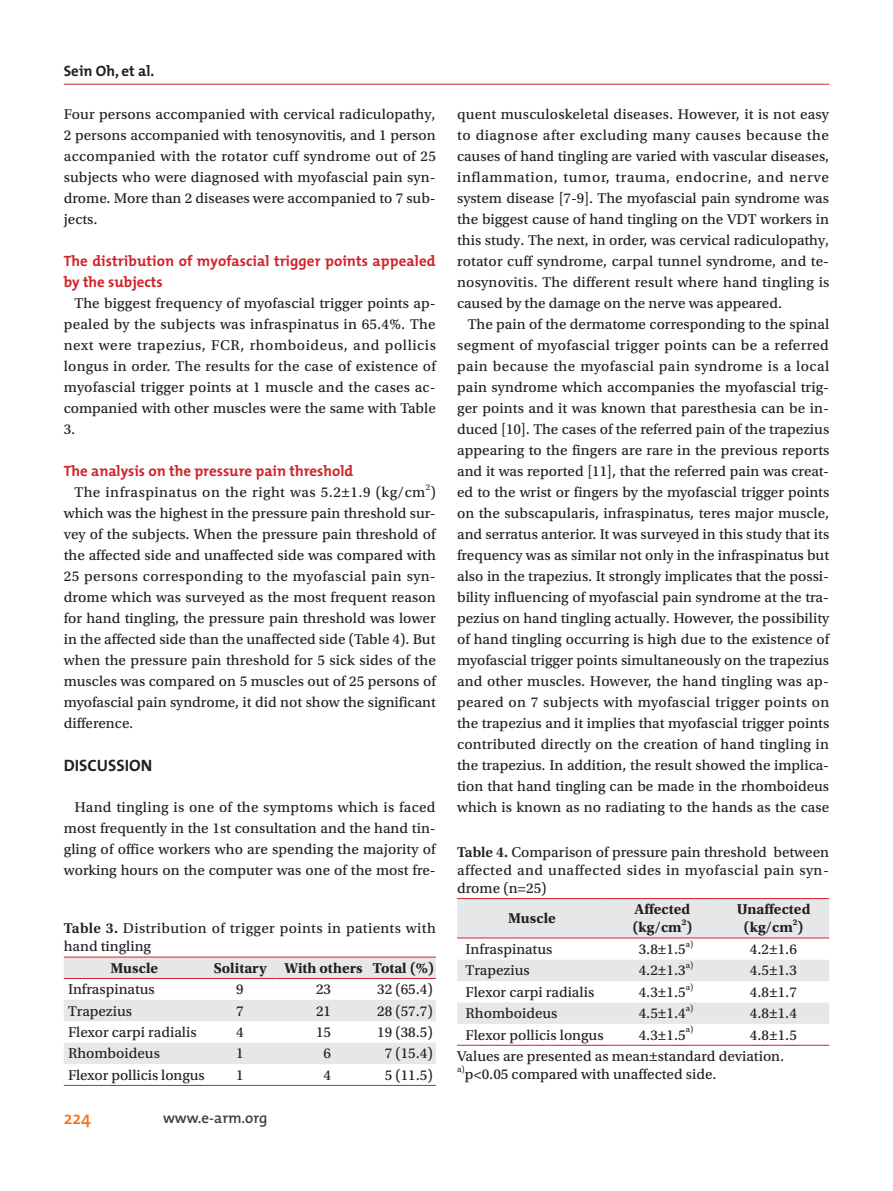
<style>
.page{position:relative;width:893px;height:1191px;background:#fff}
.page>*{position:absolute;margin:0;border:0;box-sizing:border-box;transform-origin:0 0}
.t1{font:600 18px "The Mix";color:#f47321}
.서론{font:700 16.5px "The Mix";color:#231f20}
.바탕글{font:15px/21px "Utopia Std Capt";color:#231f20;text-align:justify}
.표{font:15px/18px "Utopia Std Capt";color:#231f20;text-align:justify}
._1{font:700 15px/21px "The Mix";color:#d1232a}
.표1라인{font:700 15px "Utopia Std";color:#231f20}
.표-2{font:15px/18px "Utopia Std Capt";letter-spacing:.025em;color:#231f20}
.바탕글-2{font:15px "Utopia Std Capt";letter-spacing:.03em;color:#231f20}
.t2{font:600 15px "The Mix";color:#3e3e3f}
.t3{font:700 15px "The Mix";color:#231f20}
.표-3{font:8.7px "Utopia Std Capt";color:#231f20}
.표1라인-2{font:700 8.7px "Utopia Std";color:#231f20}
.바탕글-3{font:8.7px "Utopia Std Capt";color:#231f20}
.s1{font-family:"Utopia Std";font-weight:600}
</style>
<div class="page">
<hr style="left:64px;top:84px;width:765px;height:1px;background:#d1232a">
<svg style="left:64px;top:957px;width:372px;height:107px"></svg>
<hr style="left:64px;top:956px;width:141px;height:1px;background:#d1232a">
<hr style="left:205px;top:956px;width:71px;height:1px;background:#d1232a">
<hr style="left:276px;top:956px;width:95px;height:1px;background:#d1232a">
<hr style="left:371px;top:956px;width:65px;height:1px;background:#d1232a">
<hr style="left:64px;top:978px;width:141px;height:1px;background:#d1232a">
<hr style="left:205px;top:978px;width:71px;height:1px;background:#d1232a">
<hr style="left:276px;top:978px;width:95px;height:1px;background:#d1232a">
<hr style="left:371px;top:978px;width:65px;height:1px;background:#d1232a">
<hr style="left:64px;top:1085px;width:141px;height:1px;background:#d1232a">
<hr style="left:205px;top:1085px;width:71px;height:1px;background:#d1232a">
<hr style="left:276px;top:1085px;width:95px;height:1px;background:#d1232a">
<hr style="left:371px;top:1085px;width:65px;height:1px;background:#d1232a">
<svg style="left:457px;top:899px;width:372px;height:124px;fill:#e6e7e9"></svg>
<hr style="left:457px;top:898px;width:150px;height:1px;background:#d1232a">
<hr style="left:607px;top:898px;width:111px;height:1px;background:#d1232a">
<hr style="left:718px;top:898px;width:111px;height:1px;background:#d1232a">
<hr style="left:457px;top:937px;width:150px;height:1px;background:#d1232a">
<hr style="left:607px;top:937px;width:111px;height:1px;background:#d1232a">
<hr style="left:718px;top:937px;width:111px;height:1px;background:#d1232a">
<hr style="left:457px;top:1044px;width:150px;height:1px;background:#d1232a">
<hr style="left:607px;top:1044px;width:111px;height:1px;background:#d1232a">
<hr style="left:718px;top:1044px;width:111px;height:1px;background:#d1232a">
<p class="t3" style="left:64px;top:59px;width:92px">Sein Oh, et al.</p>
<p class="바탕글" style="left:64px;top:104px;width:374px">Four persons accompanied with cervical radiculopathy, 2 persons accompanied with tenosynovitis, and 1 person accompanied with the rotator cuff syndrome out of 25 subjects who were diagnosed with myofascial pain syn&shy;drome. More than 2 diseases were accompanied to 7 sub&shy;jects.</p>
<p class="_1" style="left:64px;top:250px;width:373px">The distribution of myofascial trigger points appealed by the subjects</p>
<p class="바탕글" style="left:64px;top:293px;width:374px;text-indent:11px">The biggest frequency of myofascial trigger points ap&shy;pealed by the subjects was infraspinatus in 65.4%. The next were trapezius, FCR, rhomboideus, and pollicis longus in order. The results for the case of existence of myofascial trigger points at 1 muscle and the cases ac&shy;companied with other muscles were the same with Table 3.</p>
<p class="_1" style="left:64px;top:460px;width:291px">The analysis on the pressure pain threshold</p>
<p class="바탕글-2" style="left:74px;top:484px;width:363px">The infraspinatus on the right was 5.2±1.9 (kg/cm )</p>
<p class="바탕글-3" style="left:426px;top:482px;width:6px">2</p>
<p class="바탕글" style="left:64px;top:503px;width:374px">which was the highest in the pressure pain threshold sur&shy;vey of the subjects. When the pressure pain threshold of the affected side and unaffected side was compared with 25 persons corresponding to the myofascial pain syn&shy;drome which was surveyed as the most frequent reason for hand tingling, the pressure pain threshold was lower in the affected side than the unaffected side (Table 4). But when the pressure pain threshold for 5 sick sides of the muscles was compared on 5 muscles out of 25 persons of myofascial pain syndrome, it did not show the significant difference.</p>
<p class="서론" style="left:64px;top:752px;width:90px">DISCUSSION</p>
<p class="바탕글" style="left:64px;top:797px;width:374px;text-indent:11px">Hand tingling is one of the symptoms which is faced most frequently in the 1st consultation and the hand tin&shy;gling of office workers who are spending the majority of working hours on the computer was one of the most fre-</p>
<p class="표-2" style="left:64px;top:919px;width:374px"><span class="s1">Table 3.</span> Distribution of trigger points in patients with hand tingling</p>
<p class="표1라인" style="left:111px;top:959px;width:49px">Muscle</p>
<p class="표1라인" style="left:214px;top:959px;width:54px">Solitary</p>
<p class="표1라인" style="left:284px;top:959px;width:80px">With others</p>
<p class="표1라인" style="left:373px;top:959px;width:63px">Total (%)</p>
<p class="표" style="left:68px;top:980px;width:88px">Infraspinatus</p>
<p class="표" style="left:236px;top:980px;width:9px">9</p>
<p class="표" style="left:316px;top:980px;width:17px">23</p>
<p class="표" style="left:377px;top:980px;width:57px">32 (65.4)</p>
<p class="표" style="left:68px;top:1002px;width:66px">Trapezius</p>
<p class="표" style="left:236px;top:1002px;width:9px">7</p>
<p class="표" style="left:316px;top:1002px;width:17px">21</p>
<p class="표" style="left:377px;top:1002px;width:57px">28 (57.7)</p>
<p class="표" style="left:68px;top:1023px;width:130px">Flexor carpi radialis</p>
<p class="표" style="left:236px;top:1023px;width:9px">4</p>
<p class="표" style="left:316px;top:1023px;width:17px">15</p>
<p class="표" style="left:377px;top:1023px;width:57px">19 (38.5)</p>
<p class="표" style="left:68px;top:1044px;width:93px">Rhomboideus</p>
<p class="표" style="left:236px;top:1044px;width:9px">1</p>
<p class="표" style="left:324px;top:1044px;width:9px">6</p>
<p class="표" style="left:385px;top:1044px;width:50px">7 (15.4)</p>
<p class="표" style="left:68px;top:1066px;width:138px">Flexor pollicis longus</p>
<p class="표" style="left:236px;top:1066px;width:9px">1</p>
<p class="표" style="left:324px;top:1066px;width:9px">4</p>
<p class="표" style="left:385px;top:1066px;width:50px">5 (11.5)</p>
<p class="t1" style="left:64px;top:1102px;width:29px">224</p>
<p class="t2" style="left:163px;top:1105px;width:106px">www.e-arm.org</p>
<p class="바탕글" style="left:457px;top:104px;width:374px">quent musculoskeletal diseases. However, it is not easy to diagnose after excluding many causes because the causes of hand tingling are varied with vascular diseases, inflammation, tumor, trauma, endocrine, and nerve system disease [7-9]. The myofascial pain syndrome was the biggest cause of hand tingling on the VDT workers in this study. The next, in order, was cervical radiculopathy, rotator cuff syndrome, carpal tunnel syndrome, and te&shy;nosynovitis. The different result where hand tingling is caused by the damage on the nerve was appeared.</p>
<p class="바탕글" style="left:457px;top:314px;width:374px;text-indent:11px">The pain of the dermatome corresponding to the spinal segment of myofascial trigger points can be a referred pain because the myofascial pain syndrome is a local pain syndrome which accompanies the myofascial trig&shy;ger points and it was known that paresthesia can be in&shy;duced [10]. The cases of the referred pain of the trapezius appearing to the fingers are rare in the previous reports and it was reported [11], that the referred pain was creat&shy;ed to the wrist or fingers by the myofascial trigger points on the subscapularis, infraspinatus, teres major muscle, and serratus anterior. It was surveyed in this study that its frequency was as similar not only in the infraspinatus but also in the trapezius. It strongly implicates that the possi&shy;bility influencing of myofascial pain syndrome at the tra&shy;pezius on hand tingling actually. However, the possibility of hand tingling occurring is high due to the existence of myofascial trigger points simultaneously on the trapezius and other muscles. However, the hand tingling was ap&shy;peared on 7 subjects with myofascial trigger points on the trapezius and it implies that myofascial trigger points contributed directly on the creation of hand tingling in the trapezius. In addition, the result showed the implica&shy;tion that hand tingling can be made in the rhomboideus which is known as no radiating to the hands as the case</p>
<p class="표" style="left:457px;top:843px;width:374px"><span class="s1">Table 4.</span> Comparison of pressure pain threshold between affected and unaffected sides in myofascial pain syn&shy;drome (n=25)</p>
<p class="표1라인" style="left:508px;top:909px;width:49px">Muscle</p>
<p class="표1라인" style="left:635px;top:900px;width:57px">Affected</p>
<p class="표1라인" style="left:632px;top:918px;width:61px">(kg/cm )</p>
<p class="표1라인" style="left:737px;top:900px;width:75px">Unaffected</p>
<p class="표1라인" style="left:744px;top:918px;width:61px">(kg/cm )</p>
<p class="표1라인-2" style="left:682px;top:917px;width:6px">2</p>
<p class="표1라인-2" style="left:793px;top:917px;width:6px">2</p>
<p class="표" style="left:466px;top:940px;width:88px">Infraspinatus</p>
<p class="표" style="left:639px;top:940px;width:48px">3.8±1.5</p>
<p class="표-3" style="left:686px;top:939px;width:9px">a)</p>
<p class="표" style="left:750px;top:940px;width:48px">4.2±1.6</p>
<p class="표" style="left:466px;top:961px;width:66px">Trapezius</p>
<p class="표" style="left:639px;top:961px;width:48px">4.2±1.3</p>
<p class="표-3" style="left:686px;top:960px;width:9px">a)</p>
<p class="표" style="left:750px;top:961px;width:48px">4.5±1.3</p>
<p class="표" style="left:466px;top:983px;width:130px">Flexor carpi radialis</p>
<p class="표" style="left:639px;top:983px;width:48px">4.3±1.5</p>
<p class="표-3" style="left:686px;top:982px;width:9px">a)</p>
<p class="표" style="left:750px;top:983px;width:48px">4.8±1.7</p>
<p class="표" style="left:466px;top:1004px;width:93px">Rhomboideus</p>
<p class="표" style="left:639px;top:1004px;width:48px">4.5±1.4</p>
<p class="표-3" style="left:686px;top:1003px;width:9px">a)</p>
<p class="표" style="left:750px;top:1004px;width:48px">4.8±1.4</p>
<p class="표" style="left:466px;top:1026px;width:139px">Flexor pollicis longus</p>
<p class="표" style="left:639px;top:1026px;width:48px">4.3±1.5</p>
<p class="표-3" style="left:686px;top:1025px;width:9px">a)</p>
<p class="표" style="left:750px;top:1026px;width:48px">4.8±1.5</p>
<p class="표" style="left:457px;top:1047px;width:329px">Values are presented as mean±standard deviation.</p>
<p class="표-3" style="left:457px;top:1064px;width:9px">a)</p>
<p class="표" style="left:465px;top:1065px;width:253px">p&lt;0.05 compared with unaffected side.</p>
</div>
